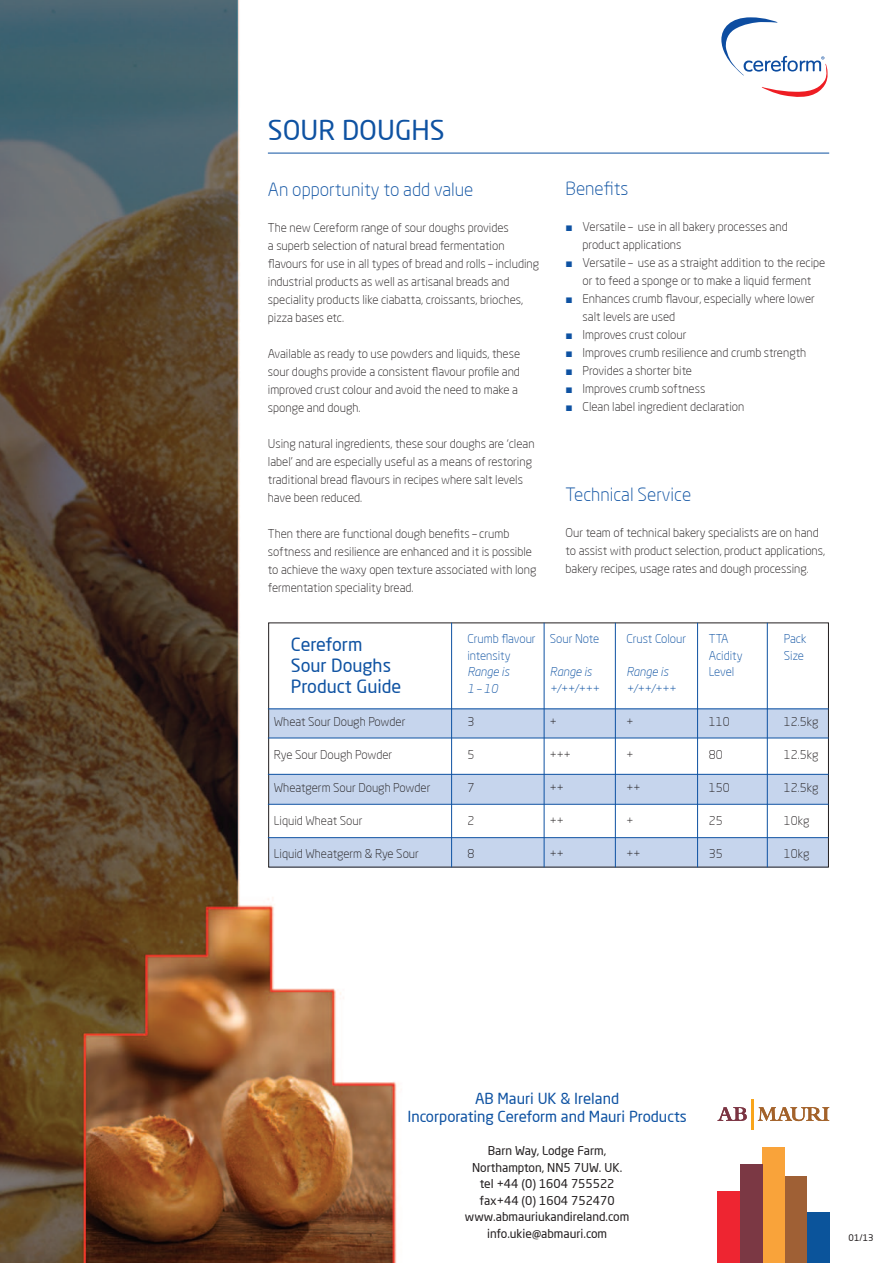
<style>
.page{position:relative;width:893px;height:1263px;background:#fff}
.page>*{position:absolute;margin:0;border:0;box-sizing:border-box;transform-origin:0 0}
.t1{font:27px "Neo Sans Pro";color:#0e52a2}
.Subtitle{font:300 18px "Neo Sans Pro";color:#0e52a2}
.Subtitle-2{font:18px/21px "Neo Sans Pro";color:#0e52a2}
.Address_Head{font:15px "Neo Sans Pro";color:#0e52a2}
.Body{font:300 12px/18px "Neo Sans Pro";color:#231f20}
.Bullets{font:300 12px/18px "Neo Sans Pro";color:#231f20}
.Subtitle-3{font:300 12px "Neo Sans Pro";color:#231f20}
.Address_Body{font:12px "Neo Sans Pro";color:#231f20}
.Subtitle-4{font:300 12px "Neo Sans Pro";color:#0e52a2}
.Subtitle-5{font:italic 300 12px "Neo Sans Pro";color:#0e52a2}
.Address_Body-2{font:9px "Neo Sans Pro";color:#231f20}
.s1{font-family:"Arial";font-weight:400;color:#0e52a2}
</style>
<div class="page">
<img style="left:0;top:0;width:830px;height:1263px">
<svg style="left:721px;top:17px;width:108px;height:81px"></svg>
<hr style="left:268px;top:153px;width:561px;height:1px;background:#0e52a2">
<div style="left:269px;top:709px;width:559px;height:29px;background:#c6d5ed"></div>
<div style="left:269px;top:774px;width:559px;height:30px;background:#c6d5ed"></div>
<div style="left:269px;top:838px;width:559px;height:29px;background:#c6d5ed"></div>
<div style="left:268px;top:623px;width:561px;height:244px;border:1px solid #231f20"></div>
<hr style="left:268px;top:709px;width:561px;height:1px;background:#0e52a2">
<hr style="left:268px;top:738px;width:561px;height:1px;background:#0e52a2">
<hr style="left:268px;top:774px;width:561px;height:1px;background:#0e52a2">
<hr style="left:268px;top:804px;width:561px;height:1px;background:#0e52a2">
<hr style="left:268px;top:837px;width:561px;height:1px;background:#0e52a2">
<hr style="left:451px;top:623px;width:1px;height:244px;background:#0e52a2">
<hr style="left:544px;top:623px;width:1px;height:244px;background:#0e52a2">
<hr style="left:615px;top:623px;width:1px;height:244px;background:#0e52a2">
<hr style="left:697px;top:623px;width:1px;height:244px;background:#0e52a2">
<hr style="left:767px;top:623px;width:1px;height:244px;background:#0e52a2">
<div style="left:807px;top:1213px;width:22px;height:50px;background:#0b549b"></div>
<div style="left:784px;top:1176px;width:23px;height:87px;background:#9f6035"></div>
<div style="left:762px;top:1147px;width:22px;height:116px;background:#f9a33a"></div>
<div style="left:740px;top:1165px;width:22px;height:98px;background:#7b3844"></div>
<div style="left:718px;top:1192px;width:22px;height:71px;background:#ee2531"></div>
<svg style="left:718px;top:1107px;width:30px;height:14px"></svg>
<hr style="left:751px;top:1099px;width:3px;height:30px;background:#f9a51b">
<svg style="left:758px;top:1107px;width:71px;height:14px"></svg>
<p class="t1" style="left:268px;top:113px;width:178px">SOUR DOUGHS</p>
<p class="Subtitle" style="left:268px;top:178px;width:207px">An opportunity to add value</p>
<p class="Body" style="left:268px;top:218px;width:273px">The new Cereform range of sour doughs provides<br>a superb selection of natural bread fermentation flavours for use in all types of bread and rolls – including industrial products as well as artisanal breads and speciality products like ciabatta, croissants, brioches, pizza bases etc.</p>
<p class="Body" style="left:268px;top:344px;width:254px">Available as ready to use powders and liquids, these sour doughs provide a consistent flavour profile and improved crust colour and avoid the need to make a sponge and dough.</p>
<p class="Body" style="left:268px;top:434px;width:268px">Using natural ingredients, these sour doughs are ‘clean label’ and are especially useful as a means of restoring traditional bread flavours in recipes where salt levels have been reduced.</p>
<p class="Body" style="left:268px;top:524px;width:270px">Then there are functional dough benefits – crumb softness and resilience are enhanced and it is possible to achieve the waxy open texture associated with long fermentation speciality bread.</p>
<p class="Subtitle" style="left:566px;top:177px;width:64px">Benefits</p>
<p class="Bullets" style="left:583px;top:217px;width:207px;text-indent:-17px"><span class="s1">■</span> Versatile – use in all bakery processes and product applications</p>
<p class="Bullets" style="left:566px;top:253px;width:261px;text-align:center"><span class="s1">■</span> Versatile – use as a straight addition to the recipe or to feed a sponge or to make a liquid ferment</p>
<p class="Bullets" style="left:583px;top:289px;width:234px;text-indent:-17px"><span class="s1">■</span> Enhances crumb flavour, especially where lower salt levels are used</p>
<p class="Bullets" style="left:566px;top:325px;width:122px"><span class="s1">■</span> Improves crust colour</p>
<p class="Bullets" style="left:566px;top:343px;width:242px"><span class="s1">■</span> Improves crumb resilience and crumb strength</p>
<p class="Bullets" style="left:566px;top:361px;width:128px"><span class="s1">■</span> Provides a shorter bite</p>
<p class="Bullets" style="left:566px;top:379px;width:141px"><span class="s1">■</span> Improves crumb softness</p>
<p class="Bullets" style="left:566px;top:397px;width:180px"><span class="s1">■</span> Clean label ingredient declaration</p>
<p class="Subtitle" style="left:566px;top:483px;width:127px">Technical Service</p>
<p class="Bullets" style="left:566px;top:523px;width:261px">Our team of technical bakery specialists are on hand to assist with product selection, product applications, bakery recipes, usage rates and dough processing.</p>
<p class="Subtitle-2" style="left:291px;top:634px;width:73px">Cereform</p>
<p class="Subtitle-2" style="left:291px;top:655px;width:112px">Sour Doughs<br>Product Guide</p>
<p class="Subtitle-4" style="left:467px;top:631px;width:133px">Crumb flavour Sour Note</p>
<p class="Subtitle-4" style="left:626px;top:631px;width:61px">Crust Colour</p>
<p class="Subtitle-4" style="left:709px;top:631px;width:21px">TTA</p>
<p class="Subtitle-4" style="left:784px;top:631px;width:24px">Pack</p>
<p class="Subtitle-4" style="left:467px;top:648px;width:45px">intensity</p>
<p class="Subtitle-4" style="left:709px;top:648px;width:35px">Acidity</p>
<p class="Subtitle-4" style="left:784px;top:648px;width:22px">Size</p>
<p class="Subtitle-5" style="left:467px;top:665px;width:43px">Range is</p>
<p class="Subtitle-5" style="left:550px;top:665px;width:43px">Range is</p>
<p class="Subtitle-5" style="left:626px;top:665px;width:43px">Range is</p>
<p class="Subtitle-4" style="left:709px;top:664px;width:27px">Level</p>
<p class="Subtitle-5" style="left:467px;top:681px;width:32px">1 – 10</p>
<p class="Subtitle-5" style="left:550px;top:681px;width:51px">+/++/+++</p>
<p class="Subtitle-5" style="left:626px;top:681px;width:51px">+/++/+++</p>
<p class="Subtitle-3" style="left:274px;top:714px;width:133px">Wheat Sour Dough Powder</p>
<p class="Subtitle-3" style="left:467px;top:714px;width:8px">3</p>
<p class="Subtitle-3" style="left:550px;top:714px;width:8px">+</p>
<p class="Subtitle-3" style="left:626px;top:714px;width:8px">+</p>
<p class="Subtitle-3" style="left:709px;top:714px;width:22px">110</p>
<p class="Subtitle-3" style="left:784px;top:714px;width:36px">12.5kg</p>
<p class="Subtitle-3" style="left:274px;top:747px;width:120px">Rye Sour Dough Powder</p>
<p class="Subtitle-3" style="left:467px;top:747px;width:8px">5</p>
<p class="Subtitle-3" style="left:550px;top:747px;width:22px">+++</p>
<p class="Subtitle-3" style="left:626px;top:747px;width:8px">+</p>
<p class="Subtitle-3" style="left:709px;top:747px;width:15px">80</p>
<p class="Subtitle-3" style="left:784px;top:747px;width:36px">12.5kg</p>
<p class="Subtitle-3" style="left:274px;top:780px;width:158px">Wheatgerm Sour Dough Powder</p>
<p class="Subtitle-3" style="left:467px;top:780px;width:8px">7</p>
<p class="Subtitle-3" style="left:550px;top:780px;width:15px">++</p>
<p class="Subtitle-3" style="left:626px;top:780px;width:15px">++</p>
<p class="Subtitle-3" style="left:709px;top:780px;width:22px">150</p>
<p class="Subtitle-3" style="left:784px;top:780px;width:36px">12.5kg</p>
<p class="Subtitle-3" style="left:274px;top:813px;width:90px">Liquid Wheat Sour</p>
<p class="Subtitle-3" style="left:467px;top:813px;width:8px">2</p>
<p class="Subtitle-3" style="left:550px;top:813px;width:15px">++</p>
<p class="Subtitle-3" style="left:626px;top:813px;width:8px">+</p>
<p class="Subtitle-3" style="left:709px;top:813px;width:15px">25</p>
<p class="Subtitle-3" style="left:784px;top:813px;width:27px">10kg</p>
<p class="Subtitle-3" style="left:274px;top:846px;width:147px">Liquid Wheatgerm &amp; Rye Sour</p>
<p class="Subtitle-3" style="left:467px;top:846px;width:8px">8</p>
<p class="Subtitle-3" style="left:550px;top:846px;width:15px">++</p>
<p class="Subtitle-3" style="left:626px;top:846px;width:15px">++</p>
<p class="Subtitle-3" style="left:709px;top:846px;width:15px">35</p>
<p class="Subtitle-3" style="left:784px;top:846px;width:27px">10kg</p>
<p class="Address_Head" style="left:475px;top:1090px;width:146px">AB Mauri UK &amp; Ireland</p>
<p class="Address_Head" style="left:407px;top:1108px;width:281px">Incorporating Cereform and Mauri Products</p>
<p class="Address_Body" style="left:488px;top:1143px;width:120px">Barn Way, Lodge Farm,</p>
<p class="Address_Body" style="left:472px;top:1160px;width:152px">Northampton, NN5 7UW. UK.</p>
<p class="Address_Body" style="left:480px;top:1176px;width:136px">tel +44 (0) 1604 755522</p>
<p class="Address_Body" style="left:479px;top:1193px;width:137px">fax+44 (0) 1604 752470</p>
<p class="Address_Body" style="left:465px;top:1209px;width:166px">www.abmauriukandireland.com</p>
<p class="Address_Body" style="left:487px;top:1226px;width:122px">info.ukie@abmauri.com</p>
<p class="Address_Body-2" style="left:849px;top:1232px;width:26px">01/13</p>
</div>
